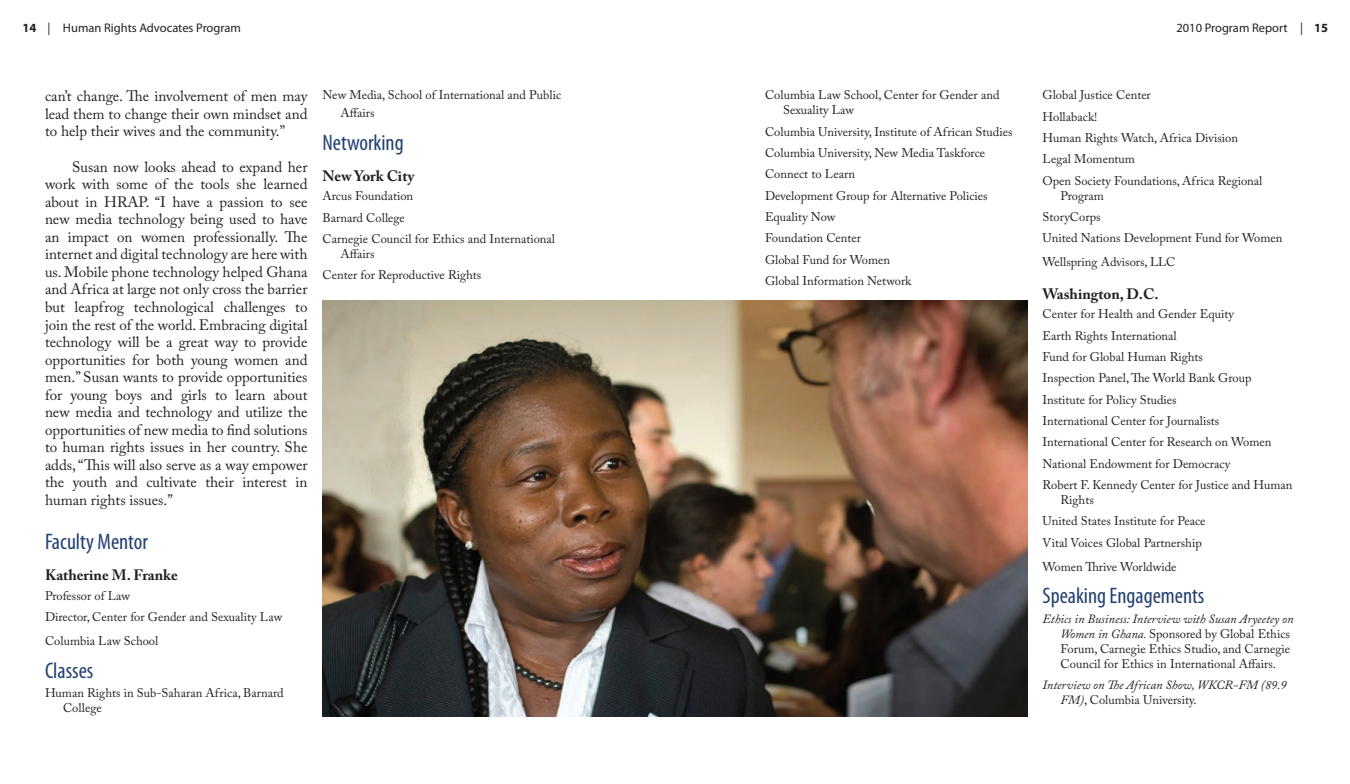
<style>
.page{position:relative;width:1350px;height:784px;background:#fff}
.page>*{position:absolute;margin:0;border:0;box-sizing:border-box;transform-origin:0 0}
.t1{font:condensed 22.5px "Myriad Pro";color:#234171}
.t2{font:15px/17.5px "Adobe Caslon Pro";color:#231f20;text-align:justify}
.t3{font:700 15px "Adobe Caslon Pro";color:#231f20}
.t4{font:12.5px/21.2px "Adobe Caslon Pro";color:#231f20}
.t5{font:italic 12.5px/15px "Adobe Caslon Pro";color:#231f20}
.t6{font:12.5px "Myriad Pro";color:#231f20}
.s1{font-weight:700}
.s2{font-style:italic}
.s3{font-style:normal}
</style>
<div class="page">
<img style="left:322px;top:300px;width:705px;height:416px">
<p class="t6" style="left:22px;top:20px;width:220px"><span class="s1">14</span> | Human Rights Advocates Program</p>
<p class="t6" style="left:1176px;top:20px;width:153px">2010 Program Report | <span class="s1">15</span></p>
<p class="t2" style="left:45px;top:87px;width:264px">can’t change. The involvement of men may lead them to change their own mindset and to help their wives and the community.”</p>
<p class="t2" style="left:45px;top:158px;width:264px;text-indent:27px">Susan now looks ahead to expand her work with some of the tools she learned about in HRAP. “I have a passion to see new media technology being used to have an impact on women professionally. The internet and digital technology are here with us. Mobile phone technology helped Ghana and Africa at large not only cross the barrier but leapfrog technological challenges to join the rest of the world. Embracing digital technology will be a great way to provide opportunities for both young women and men.” Susan wants to provide opportunities for young boys and girls to learn about new media and technology and utilize the opportunities of new media to find solutions to human rights issues in her country. She adds, “This will also serve as a way empower the youth and cultivate their interest in human rights issues.”</p>
<h1 class="t1" style="left:45px;top:527px;width:104px">Faculty Mentor</h1>
<p class="t3" style="left:45px;top:566px;width:134px">Katherine M. Franke</p>
<p class="t4" style="left:45px;top:584px;width:239px">Professor of Law<br>Director, Center for Gender and Sexuality Law</p>
<p class="t4" style="left:45px;top:629px;width:115px">Columbia Law School</p>
<h1 class="t1" style="left:45px;top:656px;width:50px">Classes</h1>
<p class="t4" style="left:63px;top:685px;width:222px;line-height:15px;text-indent:-18px">Human Rights in Sub-Saharan Africa, Barnard<br>College</p>
<p class="t4" style="left:341px;top:86px;width:222px;line-height:17.5px;text-indent:-18px">New Media, School of International and Public<br>Affairs</p>
<h1 class="t1" style="left:322px;top:128px;width:83px">Networking</h1>
<p class="t3" style="left:322px;top:167px;width:93px">New York City</p>
<p class="t4" style="left:322px;top:185px;width:234px">Arcus Foundation<br>Barnard College<br>Carnegie Council for Ethics and International</p>
<p class="t4" style="left:322px;top:243px;width:160px;text-indent:18px">Affairs<br>Center for Reproductive Rights</p>
<p class="t4" style="left:783px;top:87px;width:218px;line-height:15px;text-indent:-18px">Columbia Law School, Center for Gender and<br>Sexuality Law</p>
<p class="t4" style="left:765px;top:121px;width:249px">Columbia University, Institute of African Studies<br>Columbia University, New Media Taskforce<br>Connect to Learn<br>Development Group for Alternative Policies<br>Equality Now<br>Foundation Center<br>Global Fund for Women<br>Global Information Network</p>
<p class="t4" style="left:1042px;top:84px;width:221px">Global Justice Center<br>Hollaback!<br>Human Rights Watch, Africa Division<br>Legal Momentum<br>Open Society Foundations, Africa Regional</p>
<p class="t4" style="left:1042px;top:184px;width:241px;text-indent:18px">Program<br>StoryCorps<br>United Nations Development Fund for Women</p>
<p class="t4" style="left:1042px;top:251px;width:134px">Wellspring Advisors, LLC</p>
<p class="t3" style="left:1042px;top:285px;width:118px">Washington, D.C.</p>
<p class="t4" style="left:1042px;top:303px;width:252px">Center for Health and Gender Equity<br>Earth Rights International<br>Fund for Global Human Rights<br>Inspection Panel, The World Bank Group Institute for Policy Studies<br>International Center for Journalists<br>International Center for Research on Women National Endowment for Democracy<br>Robert F. Kennedy Center for Justice and Human</p>
<p class="t4" style="left:1042px;top:489px;width:165px;text-indent:18px">Rights<br>United States Institute for Peace<br>Vital Voices Global Partnership</p>
<p class="t4" style="left:1042px;top:555px;width:136px">Women Thrive Worldwide</p>
<h1 class="t1" style="left:1042px;top:582px;width:163px">Speaking Engagements</h1>
<p class="t4" style="left:1061px;top:610px;width:235px;line-height:15px;text-indent:-18px"><span class="s2">Ethics in Business: Interview with Susan Aryeetey on Women in Ghana.</span> Sponsored by Global Ethics Forum, Carnegie Ethics Studio, and Carnegie Council for Ethics in International Affairs.</p>
<p class="t5" style="left:1061px;top:677px;width:228px;text-indent:-18px">Interview on The African Show, WKCR-FM (89.9<br>FM)<span class="s3">, Columbia University.</span></p>
</div>
